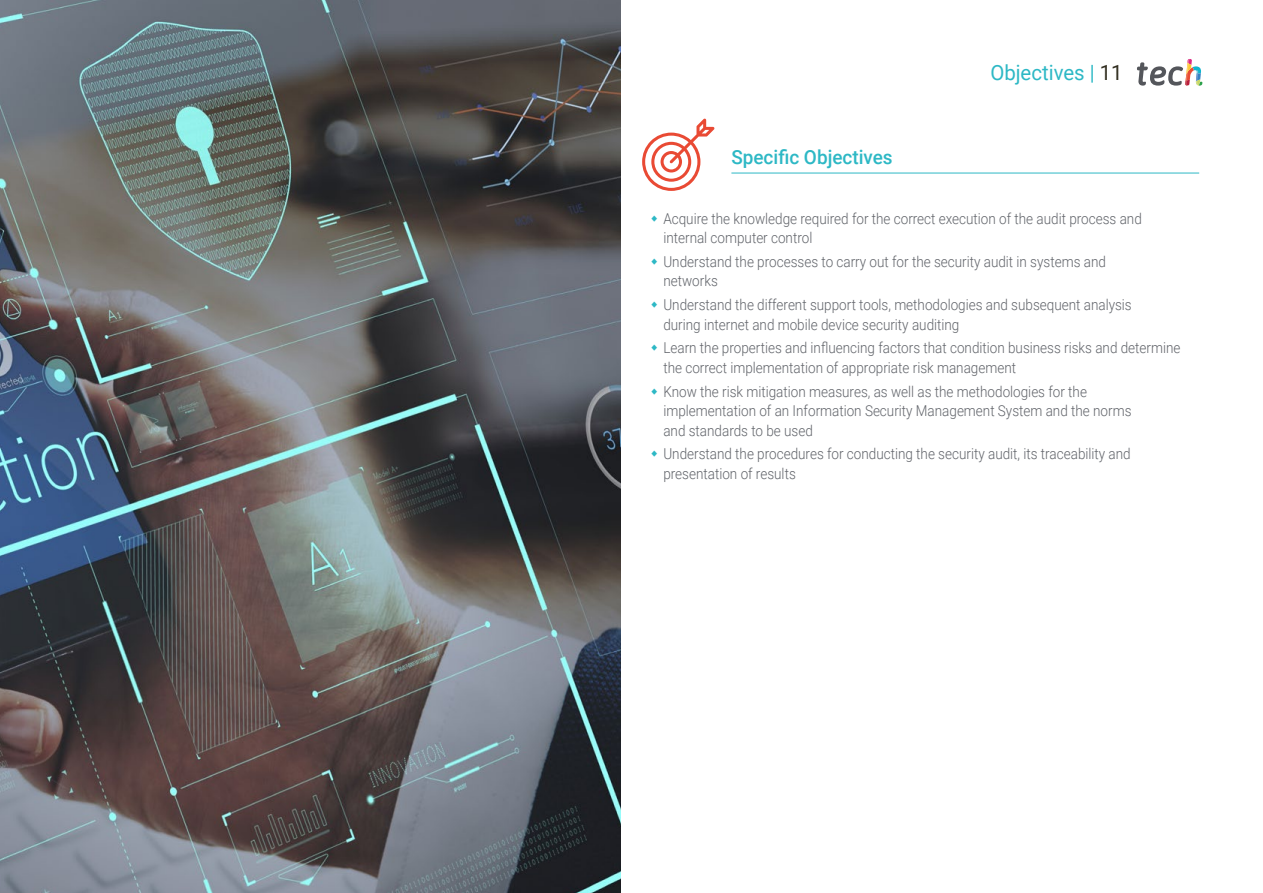
<style>
.page{position:relative;width:1263px;height:893px;background:#fff}
.page>*{position:absolute;margin:0;border:0;box-sizing:border-box;transform-origin:0 0}
.t1{font:21px "Roboto";color:#2db8c5}
.t2{font:500 19.5px "Roboto";color:#2db8c5}
.t3{font:300 15px/19.5px "Roboto";color:#61646a;scale:.9 1}
.s1{color:#312e20}
</style>
<div class="page">
<hr style="left:731px;top:173px;width:468px;height:1px;background:#2db8c5">
<img style="left:0;top:0;width:621px;height:893px">
<svg style="left:1137px;top:59px;width:65px;height:27px"></svg>
<svg style="left:642px;top:119px;width:72px;height:72px"></svg>
<h2 class="t2" style="left:731px;top:144px;width:163px">Specific Objectives</h2>
<h1 class="t1" style="left:990px;top:57px;width:134px">Objectives | <span class="s1">11</span></h1>
<p class="t3" style="left:663px;top:208px;width:533px">Acquire the knowledge required for the correct execution of the audit process and internal computer control</p>
<p class="t3" style="left:663px;top:251px;width:493px">Understand the processes to carry out for the security audit in systems and networks</p>
<p class="t3" style="left:663px;top:295px;width:522px">Understand the different support tools, methodologies and subsequent analysis during internet and mobile device security auditing</p>
<p class="t3" style="left:663px;top:338px;width:576px">Learn the properties and influencing factors that condition business risks and determine the correct implementation of appropriate risk management</p>
<p class="t3" style="left:663px;top:381px;width:522px">Know the risk mitigation measures, as well as the methodologies for the implementation of an Information Security Management System and the norms and standards to be used</p>
<p class="t3" style="left:663px;top:444px;width:521px">Understand the procedures for conducting the security audit, its traceability and presentation of results</p>
</div>
